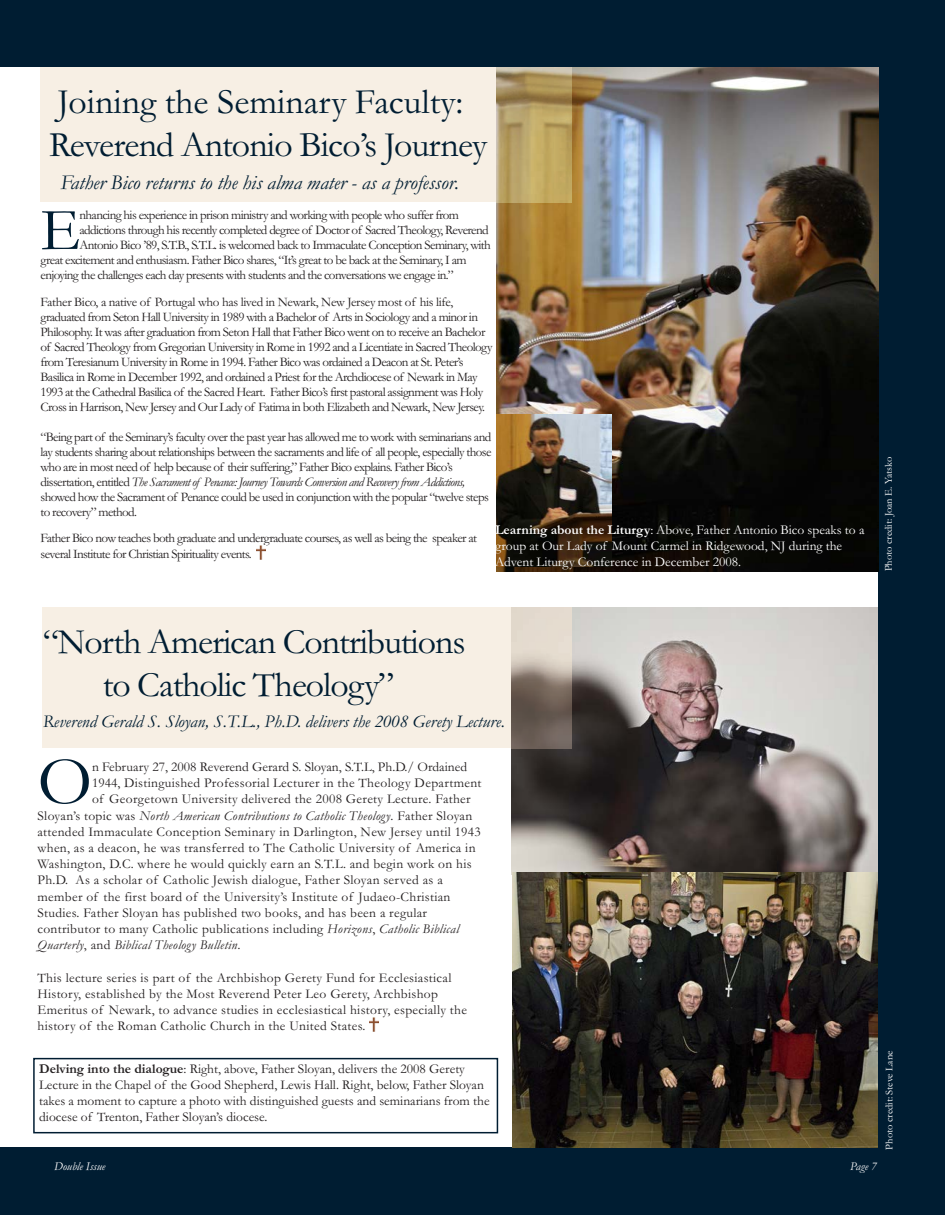
<style>
.page{position:relative;width:945px;height:1215px;background:#001d32}
.page>*{position:absolute;margin:0;border:0;box-sizing:border-box;transform-origin:0 0}
.t1{font:70.05px "Garamond";color:#001d32}
.t2{font:60.6px "Garamond";color:#001d32}
.t3{font:36px/43.2px "Garamond";letter-spacing:-.025em;color:#001d32}
.t4{font:italic 21px "Garamond";color:#001d32}
.t5{font:italic 18px "Garamond";color:#001d32}
.t6{font:13.5px/16.2px "Garamond";letter-spacing:.025em;color:#231f20}
.t7{font:13.5px/16.2px "Garamond";color:#231f20}
.t8{font:13.5px/16.2px "Garamond";color:#fff}
.t9{font:italic 13.5px "Garamond";letter-spacing:.025em;color:#231f20}
.t10{font:13.2px/15px "Garamond";letter-spacing:-.045em;color:#231f20}
.t11{font:italic 12px "Garamond";color:#fff}
.t12{font:10.5px "Garamond";color:#fff}
.s1{font-style:italic}
.s2{font-weight:700}
.s3{font-style:normal}
</style>
<div class="page">
<div style="left:0;top:68px;width:878px;height:1080px;background:#fff"></div>
<img style="left:496px;top:67px;width:382px;height:505px">
<div style="left:40px;top:68px;width:456px;height:134px;background:#f7efe4"></div>
<img style="left:496px;top:68px;width:75px;height:134px">
<img style="left:497px;top:415px;width:115px;height:152px">
<img style="left:512px;top:608px;width:365px;height:264px">
<div style="left:43px;top:608px;width:469px;height:140px;background:#f7efe4"></div>
<img style="left:512px;top:608px;width:59px;height:140px">
<img style="left:512px;top:872px;width:366px;height:275px">
<div style="left:33px;top:1058px;width:465px;height:75px;border:2px solid #001d32"></div>
<img style="left:256px;top:545px;width:9px;height:14px">
<img style="left:370px;top:1017px;width:9px;height:14px">
<h3 class="t3" style="left:49px;top:79px;width:440px">Joining the Seminary Faculty:<br>Reverend Antonio Bico’s Journey</h3>
<h3 class="t4" style="left:60px;top:170px;width:400px">Father Bico returns to the his alma mater - as a professor.</h3>
<h2 class="t2" style="left:40px;top:193px;width:41px">E</h2>
<p class="t10" style="left:80px;top:207px;width:381px">nhancing his experience in prison ministry and working with people who suffer from</p>
<p class="t10" style="left:80px;top:222px;width:411px">addictions through his recently completed degree of Doctor of Sacred Theology, Reverend</p>
<p class="t10" style="left:80px;top:237px;width:413px">Antonio Bico ’89, S.T.B., S.T.L. is welcomed back to Immaculate Conception Seminary, with</p>
<p class="t10" style="left:41px;top:252px;width:428px">great excitement and enthusiasm. Father Bico shares, “It’s great to be back at the Seminary, I am</p>
<p class="t10" style="left:41px;top:267px;width:415px">enjoying the challenges each day presents with students and the conversations we engage in.”</p>
<p class="t10" style="left:41px;top:294px;width:454px">Father Bico, a native of Portugal who has lived in Newark, New Jersey most of his life, graduated from Seton Hall University in 1989 with a Bachelor of Arts in Sociology and a minor in Philosophy. It was after graduation from Seton Hall that Father Bico went on to receive an Bachelor of Sacred Theology from Gregorian University in Rome in 1992 and a Licentiate in Sacred Theology from Teresianum University in Rome in 1994. Father Bico was ordained a Deacon at St. Peter’s Basilica in Rome in December 1992, and ordained a Priest for the Archdiocese of Newark in May 1993 at the Cathedral Basilica of the Sacred Heart. Father Bico’s first pastoral assignment was Holy Cross in Harrison, New Jersey and Our Lady of Fatima in both Elizabeth and Newark, New Jersey.</p>
<p class="t10" style="left:41px;top:429px;width:452px">“Being part of the Seminary’s faculty over the past year has allowed me to work with seminarians and lay students sharing about relationships between the sacraments and life of all people, especially those who are in most need of help because of their suffering,” Father Bico explains. Father Bico’s dissertation, entitled <span class="s1">The Sacrament of Penance: Journey Towards Conversion and Recovery from Addictions, </span>showed how the Sacrament of Penance could be used in conjunction with the popular “twelve steps to recovery” method.</p>
<p class="t10" style="left:41px;top:529px;width:438px;line-height:16px">Father Bico now teaches both graduate and undergraduate courses, as well as being the speaker at several Institute for Christian Spirituality events.</p>
<p class="t8" style="left:495px;top:521px;width:371px"><span class="s2">Learning about the Liturgy</span>: Above, Father Antonio Bico speaks to a group at Our Lady of Mount Carmel in Ridgewood, NJ during the<br>Advent Liturgy Conference in December 2008.</p>
<p class="t12" style="left:882px;top:571px;width:116px;rotate:-90deg">Photo credit: Joan E. Yatsko</p>
<h3 class="t3" style="left:43px;top:619px;width:424px;text-align:center">“North American Contributions to Catholic Theology”</h3>
<h3 class="t5" style="left:43px;top:711px;width:464px">Reverend Gerald S. Sloyan, S.T.L., Ph.D. delivers the 2008 Gerety Lecture.</h3>
<h1 class="t1" style="left:38px;top:738px;width:56px">O</h1>
<p class="t7" style="left:92px;top:758px;width:377px">n February 27, 2008 Reverend Gerard S. Sloyan, S.T.L, Ph.D./ Ordained</p>
<p class="t6" style="left:92px;top:774px;width:391px">1944, Distinguished Professorial Lecturer in the Theology Department</p>
<p class="t6" style="left:92px;top:791px;width:380px">of Georgetown University delivered the 2008 Gerety Lecture. Father</p>
<p class="t9" style="left:37px;top:807px;width:436px"><span class="s3">Sloyan’s topic was</span> North American Contributions to Catholic Theology<span class="s3">. Father Sloyan</span></p>
<p class="t6" style="left:37px;top:823px;width:445px">attended Immaculate Conception Seminary in Darlington, New Jersey until 1943</p>
<p class="t6" style="left:37px;top:839px;width:440px">when, as a deacon, he was transferred to The Catholic University of America in</p>
<p class="t6" style="left:37px;top:855px;width:436px">Washington, D.C. where he would quickly earn an S.T.L. and begin work on his</p>
<p class="t6" style="left:37px;top:872px;width:407px">Ph.D. As a scholar of Catholic Jewish dialogue, Father Sloyan served as a</p>
<p class="t6" style="left:37px;top:888px;width:415px">member of the first board of the University’s Institute of Judaeo-Christian</p>
<p class="t6" style="left:37px;top:904px;width:391px">Studies. Father Sloyan has published two books, and has been a regular</p>
<p class="t6" style="left:37px;top:920px;width:423px">contributor to many Catholic publications including <span class="s1">Horizons</span>, <span class="s1">Catholic Biblical</span></p>
<p class="t9" style="left:37px;top:937px;width:205px">Quarterly<span class="s3">, and</span> Biblical Theology Bulletin.</p>
<p class="t6" style="left:37px;top:969px;width:431px">This lecture series is part of the Archbishop Gerety Fund for Ecclesiastical History, established by the Most Reverend Peter Leo Gerety, Archbishop Emeritus of Newark, to advance studies in ecclesiastical history, especially the history of the Roman Catholic Church in the United States.</p>
<p class="t7" style="left:39px;top:1060px;width:452px"><span class="s2">Delving into the dialogue</span>: Right, above, Father Sloyan, delivers the 2008 Gerety Lecture in the Chapel of the Good Shepherd, Lewis Hall. Right, below, Father Sloyan takes a moment to capture a photo with distinguished guests and seminarians from the diocese of Trenton, Father Sloyan’s diocese.</p>
<p class="t12" style="left:883px;top:1150px;width:101px;rotate:-90deg">Photo credit: Steve Lane</p>
<p class="t11" style="left:54px;top:1159px;width:53px">Double Issue</p>
<p class="t11" style="left:850px;top:1159px;width:28px">Page 7</p>
</div>
